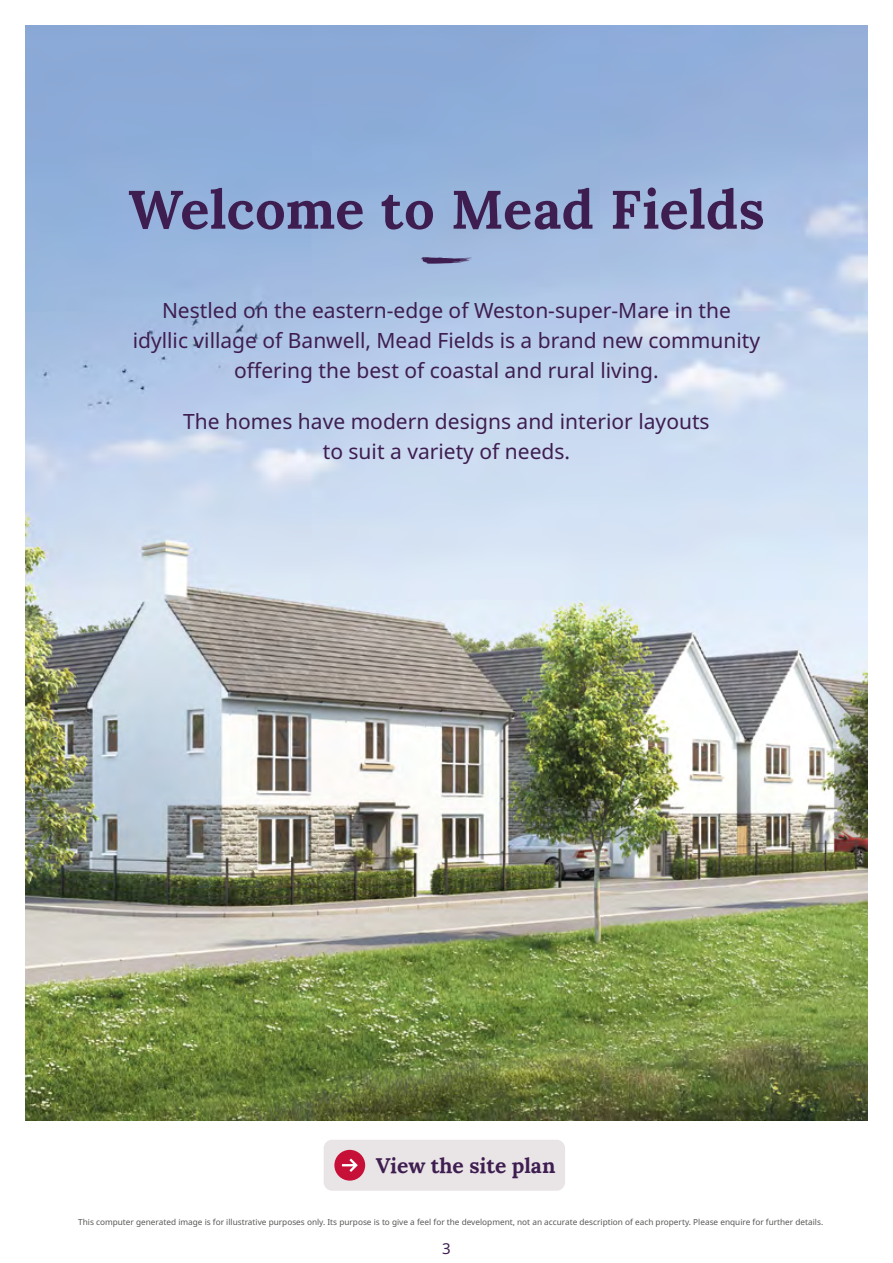
<style>
.page{position:relative;width:893px;height:1263px;background:#fff}
.page>*{position:absolute;margin:0;border:0;box-sizing:border-box;transform-origin:0 0}
.t1{font:700 54px "Lora";letter-spacing:.005em;color:#3e1e50}
.t2{font:21px/30px "Noto Sans";color:#3e1e50;text-align:center}
.t3{font:700 21px "Lora";color:#3e1e50}
.t4{font:15px "Noto Sans";color:#3e1e50}
.t5{font:8.25px "Noto Sans";color:#575756}
</style>
<div class="page">
<img style="left:26px;top:26px;width:841px;height:1095px">
<div style="left:324px;top:1140px;width:241px;height:51px;background:#e9e4e6;border-radius:9px"></div>
<div style="left:334px;top:1150px;width:31px;height:30px;background:#c61037;border-radius:50%"></div>
<svg style="left:342px;top:1158px;width:16px;height:14px"></svg>
<svg style="left:421px;top:257px;width:51px;height:7px"></svg>
<h1 class="t1" style="left:128px;top:164px;width:638px">Welcome to Mead Fields</h1>
<p class="t2" style="left:133px;top:296px;width:629px">Nestled on the eastern-edge of Weston-super-Mare in the idyllic village of Banwell, Mead Fields is a brand new community offering the best of coastal and rural living.</p>
<p class="t2" style="left:183px;top:407px;width:528px">The homes have modern designs and interior layouts to suit a variety of needs.</p>
<p class="t3" style="left:376px;top:1148px;width:181px">View the site plan</p>
<p class="t5" style="left:78px;top:1216px;width:746px">This computer generated image is for illustrative purposes only. Its purpose is to give a feel for the development, not an accurate description of each property. Please enquire for further details.</p>
<p class="t4" style="left:442px;top:1237px;width:10px">3</p>
</div>
